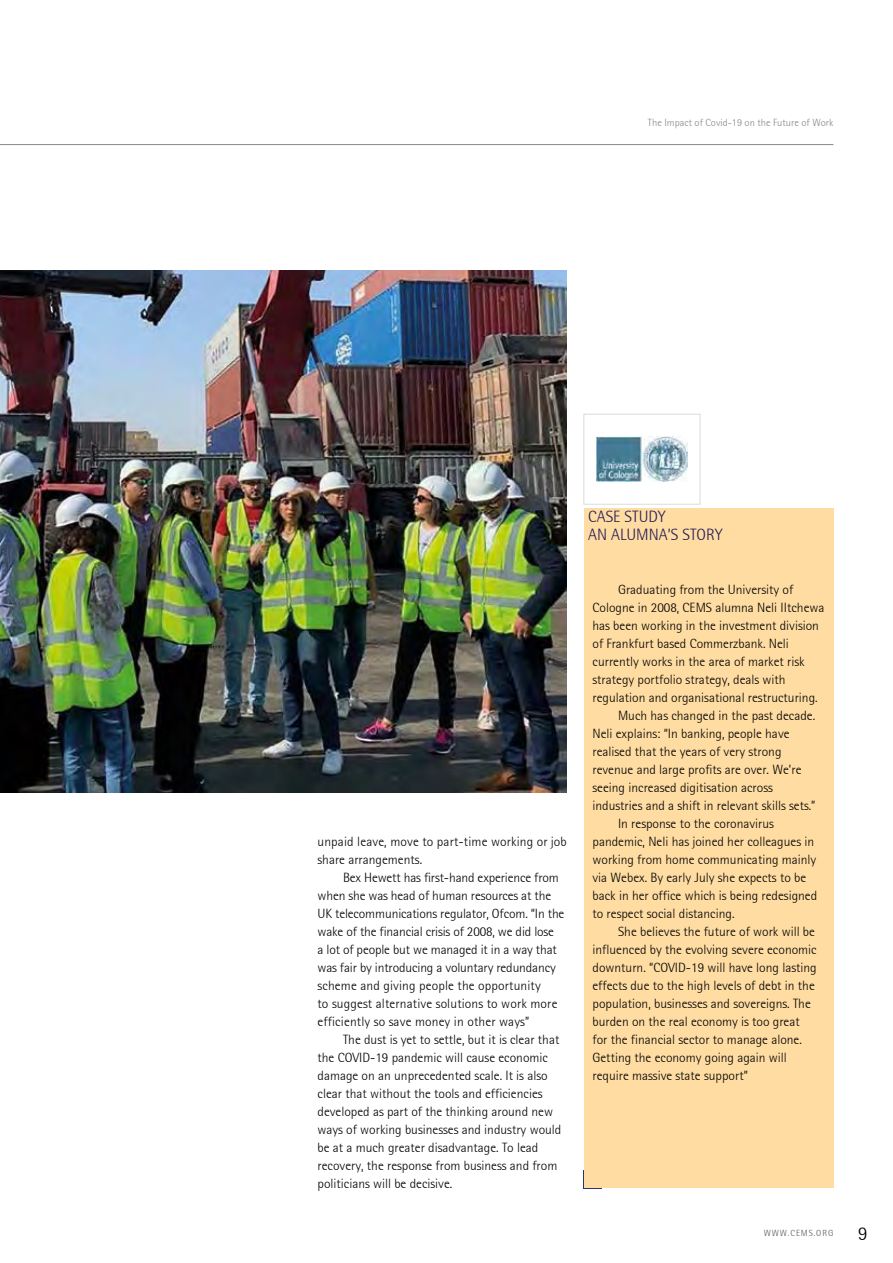
<style>
.page{position:relative;width:893px;height:1263px;background:#fff}
.page>*{position:absolute;margin:0;border:0;box-sizing:border-box;transform-origin:0 0}
.t1{font:300 19.5px "Rotis Semi Sans";color:#000}
.t2{font:300 16.5px/18px "Rotis Semi Sans";color:#231956}
.t3{font:300 13.5px/18px "Rotis Semi Sans";color:#000}
.t4{font:300 10.5px "Rotis Semi Sans";color:#878787}
.t5{font:300 9px "Rotis Semi Sans";letter-spacing:.1em;color:#575756}
</style>
<div class="page">
<hr style="left:0;top:144px;width:833px;height:1px;background:#878787">
<img style="left:0;top:270px;width:567px;height:522px">
<div style="left:584px;top:508px;width:249px;height:680px;background:#fedca2"></div>
<img style="left:596px;top:436px;width:91px;height:46px">
<div style="left:584px;top:414px;width:116px;height:90px;border:1px solid #dadada"></div>
<p class="t4" style="left:648px;top:116px;width:187px">The Impact of Covid-19 on the Future of Work</p>
<p class="t3" style="left:317px;top:832px;width:251px">unpaid leave, move to part-time working or job share arrangements.</p>
<p class="t3" style="left:317px;top:868px;width:248px;text-indent:26px">Bex Hewett has first-hand experience from when she was head of human resources at the UK telecommunications regulator, Ofcom. “In the wake of the financial crisis of 2008, we did lose<br>a lot of people but we managed it in a way that was fair by introducing a voluntary redundancy scheme and giving people the opportunity<br>to suggest alternative solutions to work more efficiently so save money in other ways”</p>
<p class="t3" style="left:317px;top:1030px;width:245px;text-indent:26px">The dust is yet to settle, but it is clear that the COVID-19 pandemic will cause economic damage on an unprecedented scale. It is also clear that without the tools and efficiencies developed as part of the thinking around new ways of working businesses and industry would be at a much greater disadvantage. To lead recovery, the response from business and from politicians will be decisive.</p>
<p class="t2" style="left:588px;top:507px;width:136px">CASE STUDY<br>AN ALUMNA’S STORY</p>
<p class="t3" style="left:618px;top:580px;width:177px">Graduating from the University of</p>
<p class="t3" style="left:592px;top:598px;width:234px">Cologne in 2008, CEMS alumna Neli IItchewa</p>
<p class="t3" style="left:592px;top:616px;width:228px">has been working in the investment division</p>
<p class="t3" style="left:592px;top:634px;width:198px">of Frankfurt based Commerzbank. Neli</p>
<p class="t3" style="left:592px;top:652px;width:214px">currently works in the area of market risk</p>
<p class="t3" style="left:592px;top:670px;width:195px">strategy portfolio strategy, deals with</p>
<p class="t3" style="left:592px;top:688px;width:227px">regulation and organisational restructuring.</p>
<p class="t3" style="left:618px;top:706px;width:199px">Much has changed in the past decade.</p>
<p class="t3" style="left:592px;top:724px;width:199px">Neli explains: “In banking, people have</p>
<p class="t3" style="left:592px;top:742px;width:191px">realised that the years of very strong</p>
<p class="t3" style="left:592px;top:760px;width:211px">revenue and large profits are over. We’re</p>
<p class="t3" style="left:592px;top:778px;width:182px">seeing increased digitisation across</p>
<p class="t3" style="left:592px;top:796px;width:225px">industries and a shift in relevant skills sets.”</p>
<p class="t3" style="left:618px;top:814px;width:158px">In response to the coronavirus</p>
<p class="t3" style="left:592px;top:832px;width:223px">pandemic, Neli has joined her colleagues in</p>
<p class="t3" style="left:592px;top:850px;width:225px">working from home communicating mainly</p>
<p class="t3" style="left:592px;top:868px;width:215px">via Webex. By early July she expects to be</p>
<p class="t3" style="left:592px;top:886px;width:226px">back in her office which is being redesigned</p>
<p class="t3" style="left:592px;top:904px;width:144px">to respect social distancing.</p>
<p class="t3" style="left:618px;top:922px;width:198px">She believes the future of work will be</p>
<p class="t3" style="left:592px;top:940px;width:226px">influenced by the evolving severe economic</p>
<p class="t3" style="left:592px;top:958px;width:226px">downturn. “COVID-19 will have long lasting</p>
<p class="t3" style="left:592px;top:976px;width:224px">effects due to the high levels of debt in the</p>
<p class="t3" style="left:592px;top:994px;width:220px">population, businesses and sovereigns. The</p>
<p class="t3" style="left:592px;top:1012px;width:209px">burden on the real economy is too great</p>
<p class="t3" style="left:592px;top:1030px;width:211px">for the financial sector to manage alone.</p>
<p class="t3" style="left:592px;top:1048px;width:196px">Getting the economy going again will</p>
<p class="t3" style="left:592px;top:1066px;width:157px">require massive state support”</p>
<p class="t5" style="left:764px;top:1228px;width:71px">WWW.CEMS.ORG</p>
<h1 class="t1" style="left:858px;top:1222px;width:11px">9</h1>
</div>
